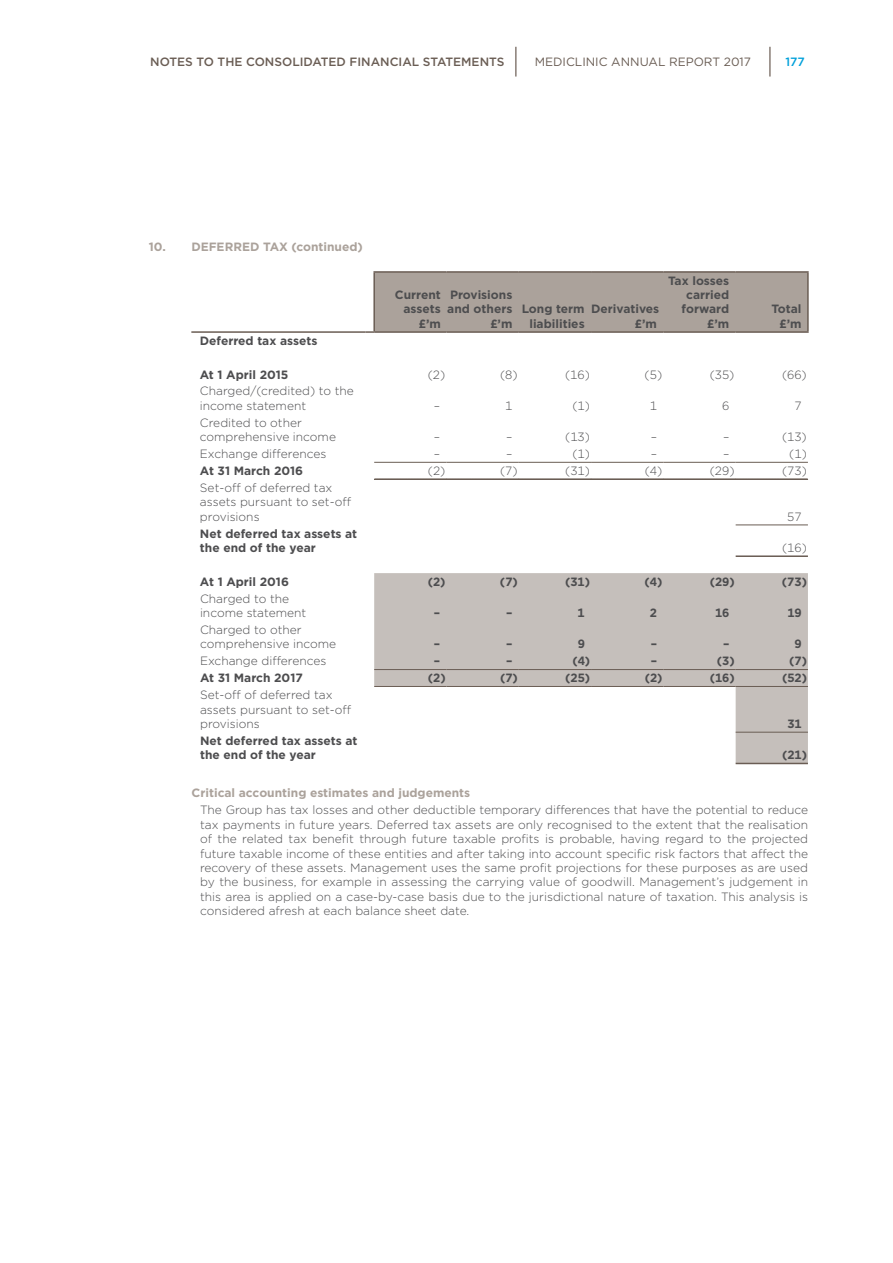
<style>
.page{position:relative;width:893px;height:1263px;background:#fff}
.page>*{position:absolute;margin:0;border:0;box-sizing:border-box;transform-origin:0 0}
.t1{font:300 12px/14.4px "Gotham";color:#4d4d4f}
.t2{font:700 12px/14.4px "Gotham";color:#4d4d4f;text-align:right}
.t3{font:700 12px "Gotham";color:#aba29b}
.t4{font:500 12px "Gotham";color:#6a5d54}
.t5{font:12px "Gotham";color:#6a5d54}
.t6{font:500 12px "Gotham";color:#00a0da}
</style>
<div class="page">
<hr style="left:515px;top:47px;width:2px;height:30px;background:#887d76">
<hr style="left:769px;top:47px;width:2px;height:30px;background:#887d76">
<svg style="left:374px;top:573px;width:434px;height:190px;fill:#c5bfbb"></svg>
<hr style="left:191px;top:331px;width:175px;height:2px;background:#6a5d54">
<div style="left:366px;top:273px;width:441px;height:60px;background:#aba29b"></div>
<hr style="left:374px;top:462px;width:72px;height:1px;background:#6a5d54">
<hr style="left:446px;top:462px;width:73px;height:1px;background:#6a5d54">
<hr style="left:519px;top:462px;width:72px;height:1px;background:#6a5d54">
<hr style="left:591px;top:462px;width:72px;height:1px;background:#6a5d54">
<hr style="left:663px;top:462px;width:73px;height:1px;background:#6a5d54">
<hr style="left:736px;top:462px;width:72px;height:1px;background:#6a5d54">
<hr style="left:736px;top:524px;width:72px;height:1px;background:#6a5d54">
<hr style="left:736px;top:555px;width:72px;height:2px;background:#6a5d54">
<hr style="left:736px;top:732px;width:72px;height:1px;background:#6a5d54">
<hr style="left:736px;top:763px;width:72px;height:1px;background:#6a5d54">
<hr style="left:374px;top:669px;width:72px;height:1px;background:#6a5d54">
<hr style="left:446px;top:669px;width:73px;height:1px;background:#6a5d54">
<hr style="left:519px;top:669px;width:72px;height:1px;background:#6a5d54">
<hr style="left:591px;top:669px;width:72px;height:1px;background:#6a5d54">
<hr style="left:663px;top:669px;width:73px;height:1px;background:#6a5d54">
<hr style="left:736px;top:669px;width:72px;height:1px;background:#6a5d54">
<hr style="left:374px;top:686px;width:72px;height:1px;background:#6a5d54">
<hr style="left:446px;top:686px;width:73px;height:1px;background:#6a5d54">
<hr style="left:519px;top:686px;width:72px;height:1px;background:#6a5d54">
<hr style="left:591px;top:686px;width:72px;height:1px;background:#6a5d54">
<hr style="left:663px;top:686px;width:73px;height:1px;background:#6a5d54">
<hr style="left:736px;top:686px;width:72px;height:1px;background:#6a5d54">
<svg style="left:374px;top:479px;width:434px;height:1px"></svg>
<hr style="left:373px;top:271px;width:73px;height:2px;background:#6a5d54">
<hr style="left:446px;top:271px;width:73px;height:2px;background:#6a5d54">
<hr style="left:519px;top:271px;width:72px;height:2px;background:#6a5d54">
<hr style="left:591px;top:271px;width:72px;height:2px;background:#6a5d54">
<hr style="left:663px;top:271px;width:73px;height:2px;background:#6a5d54">
<hr style="left:736px;top:271px;width:73px;height:2px;background:#6a5d54">
<hr style="left:374px;top:331px;width:72px;height:2px;background:#6a5d54">
<hr style="left:446px;top:331px;width:73px;height:2px;background:#6a5d54">
<hr style="left:519px;top:331px;width:72px;height:2px;background:#6a5d54">
<hr style="left:591px;top:331px;width:72px;height:2px;background:#6a5d54">
<hr style="left:663px;top:331px;width:73px;height:2px;background:#6a5d54">
<hr style="left:736px;top:331px;width:73px;height:2px;background:#6a5d54">
<hr style="left:373px;top:273px;width:2px;height:58px;background:#6a5d54">
<hr style="left:807px;top:273px;width:2px;height:58px;background:#6a5d54">
<p class="t4" style="left:150px;top:54px;width:356px">NOTES TO THE CONSOLIDATED FINANCIAL STATEMENTS</p>
<p class="t5" style="left:535px;top:55px;width:218px">MEDICLINIC ANNUAL REPORT 2017</p>
<p class="t6" style="left:785px;top:54px;width:21px">177</p>
<p class="t3" style="left:149px;top:239px;width:215px">10. DEFERRED TAX (continued)</p>
<p class="t2" style="left:395px;top:287px;width:47px">Current assets £’m</p>
<p class="t2" style="left:447px;top:287px;width:67px">Provisions and others £’m</p>
<p class="t2" style="left:522px;top:302px;width:65px">Long term liabilities</p>
<p class="t2" style="left:591px;top:302px;width:70px">Derivatives £’m</p>
<p class="t2" style="left:668px;top:273px;width:63px">Tax losses carried forward £’m</p>
<p class="t2" style="left:771px;top:302px;width:32px">Total £’m</p>
<p class="t2" style="left:200px;top:333px;width:119px">Deferred tax assets</p>
<p class="t2" style="left:200px;top:367px;width:90px">At 1 April 2015</p>
<p class="t1" style="left:428px;top:367px;width:19px">(2)</p>
<p class="t1" style="left:500px;top:367px;width:19px">(8)</p>
<p class="t1" style="left:565px;top:367px;width:26px">(16)</p>
<p class="t1" style="left:645px;top:367px;width:19px">(5)</p>
<p class="t1" style="left:710px;top:367px;width:26px">(35)</p>
<p class="t1" style="left:782px;top:367px;width:26px">(66)</p>
<p class="t1" style="left:200px;top:384px;width:155px">Charged/(credited) to the income statement</p>
<p class="t1" style="left:434px;top:398px;width:8px">–</p>
<p class="t1" style="left:505px;top:398px;width:9px">1</p>
<p class="t1" style="left:572px;top:398px;width:19px">(1)</p>
<p class="t1" style="left:650px;top:398px;width:9px">1</p>
<p class="t1" style="left:722px;top:398px;width:9px">6</p>
<p class="t1" style="left:794px;top:398px;width:9px">7</p>
<p class="t1" style="left:200px;top:415px;width:138px">Credited to other comprehensive income</p>
<p class="t1" style="left:434px;top:429px;width:8px">–</p>
<p class="t1" style="left:506px;top:429px;width:8px">–</p>
<p class="t1" style="left:565px;top:429px;width:26px">(13)</p>
<p class="t1" style="left:651px;top:429px;width:8px">–</p>
<p class="t1" style="left:723px;top:429px;width:8px">–</p>
<p class="t1" style="left:782px;top:429px;width:26px">(13)</p>
<p class="t1" style="left:200px;top:446px;width:128px">Exchange differences</p>
<p class="t1" style="left:434px;top:446px;width:8px">–</p>
<p class="t1" style="left:506px;top:446px;width:8px">–</p>
<p class="t1" style="left:572px;top:446px;width:19px">(1)</p>
<p class="t1" style="left:651px;top:446px;width:8px">–</p>
<p class="t1" style="left:723px;top:446px;width:8px">–</p>
<p class="t1" style="left:789px;top:446px;width:19px">(1)</p>
<p class="t2" style="left:200px;top:463px;width:105px">At 31 March 2016</p>
<p class="t1" style="left:428px;top:463px;width:19px">(2)</p>
<p class="t1" style="left:500px;top:463px;width:19px">(7)</p>
<p class="t1" style="left:565px;top:463px;width:26px">(31)</p>
<p class="t1" style="left:645px;top:463px;width:19px">(4)</p>
<p class="t1" style="left:710px;top:463px;width:26px">(29)</p>
<p class="t1" style="left:782px;top:463px;width:26px">(73)</p>
<p class="t1" style="left:200px;top:480px;width:153px">Set-off of deferred tax assets pursuant to set-off provisions</p>
<p class="t1" style="left:787px;top:509px;width:16px">57</p>
<p class="t2" style="left:200px;top:526px;width:159px;text-align:left">Net deferred tax assets at the end of the year</p>
<p class="t1" style="left:782px;top:540px;width:26px">(16)</p>
<p class="t2" style="left:200px;top:574px;width:90px">At 1 April 2016</p>
<p class="t2" style="left:428px;top:574px;width:19px">(2)</p>
<p class="t2" style="left:500px;top:574px;width:19px">(7)</p>
<p class="t2" style="left:565px;top:574px;width:27px">(31)</p>
<p class="t2" style="left:645px;top:574px;width:19px">(4)</p>
<p class="t2" style="left:710px;top:574px;width:27px">(29)</p>
<p class="t2" style="left:782px;top:574px;width:27px">(73)</p>
<p class="t1" style="left:200px;top:591px;width:108px">Charged to the income statement</p>
<p class="t2" style="left:434px;top:606px;width:8px">–</p>
<p class="t2" style="left:506px;top:606px;width:8px">–</p>
<p class="t2" style="left:578px;top:606px;width:9px">1</p>
<p class="t2" style="left:650px;top:606px;width:9px">2</p>
<p class="t2" style="left:715px;top:606px;width:16px">16</p>
<p class="t2" style="left:787px;top:606px;width:16px">19</p>
<p class="t1" style="left:200px;top:622px;width:138px">Charged to other comprehensive income</p>
<p class="t2" style="left:434px;top:637px;width:8px">–</p>
<p class="t2" style="left:506px;top:637px;width:8px">–</p>
<p class="t2" style="left:578px;top:637px;width:9px">9</p>
<p class="t2" style="left:651px;top:637px;width:8px">–</p>
<p class="t2" style="left:723px;top:637px;width:8px">–</p>
<p class="t2" style="left:794px;top:637px;width:9px">9</p>
<p class="t1" style="left:200px;top:653px;width:128px">Exchange differences</p>
<p class="t2" style="left:434px;top:654px;width:8px">–</p>
<p class="t2" style="left:506px;top:654px;width:8px">–</p>
<p class="t2" style="left:572px;top:654px;width:19px">(4)</p>
<p class="t2" style="left:651px;top:654px;width:8px">–</p>
<p class="t2" style="left:717px;top:654px;width:19px">(3)</p>
<p class="t2" style="left:789px;top:654px;width:19px">(7)</p>
<p class="t2" style="left:200px;top:671px;width:104px">At 31 March 2017</p>
<p class="t2" style="left:428px;top:671px;width:19px">(2)</p>
<p class="t2" style="left:500px;top:671px;width:19px">(7)</p>
<p class="t2" style="left:565px;top:671px;width:27px">(25)</p>
<p class="t2" style="left:645px;top:671px;width:19px">(2)</p>
<p class="t2" style="left:710px;top:671px;width:27px">(16)</p>
<p class="t2" style="left:782px;top:671px;width:27px">(52)</p>
<p class="t1" style="left:200px;top:687px;width:153px">Set-off of deferred tax assets pursuant to set-off provisions</p>
<p class="t2" style="left:787px;top:716px;width:16px">31</p>
<p class="t2" style="left:200px;top:733px;width:159px;text-align:left">Net deferred tax assets at the end of the year</p>
<p class="t2" style="left:782px;top:748px;width:27px">(21)</p>
<p class="t3" style="left:192px;top:785px;width:280px">Critical accounting estimates and judgements</p>
<p class="t1" style="left:200px;top:802px;width:610px;text-align:justify">The Group has tax losses and other deductible temporary differences that have the potential to reduce tax payments in future years. Deferred tax assets are only recognised to the extent that the realisation of the related tax benefit through future taxable profits is probable, having regard to the projected future taxable income of these entities and after taking into account specific risk factors that affect the recovery of these assets. Management uses the same profit projections for these purposes as are used by the business, for example in assessing the carrying value of goodwill. Management’s judgement in this area is applied on a case-by-case basis due to the jurisdictional nature of taxation. This analysis is considered afresh at each balance sheet date.</p>
</div>
